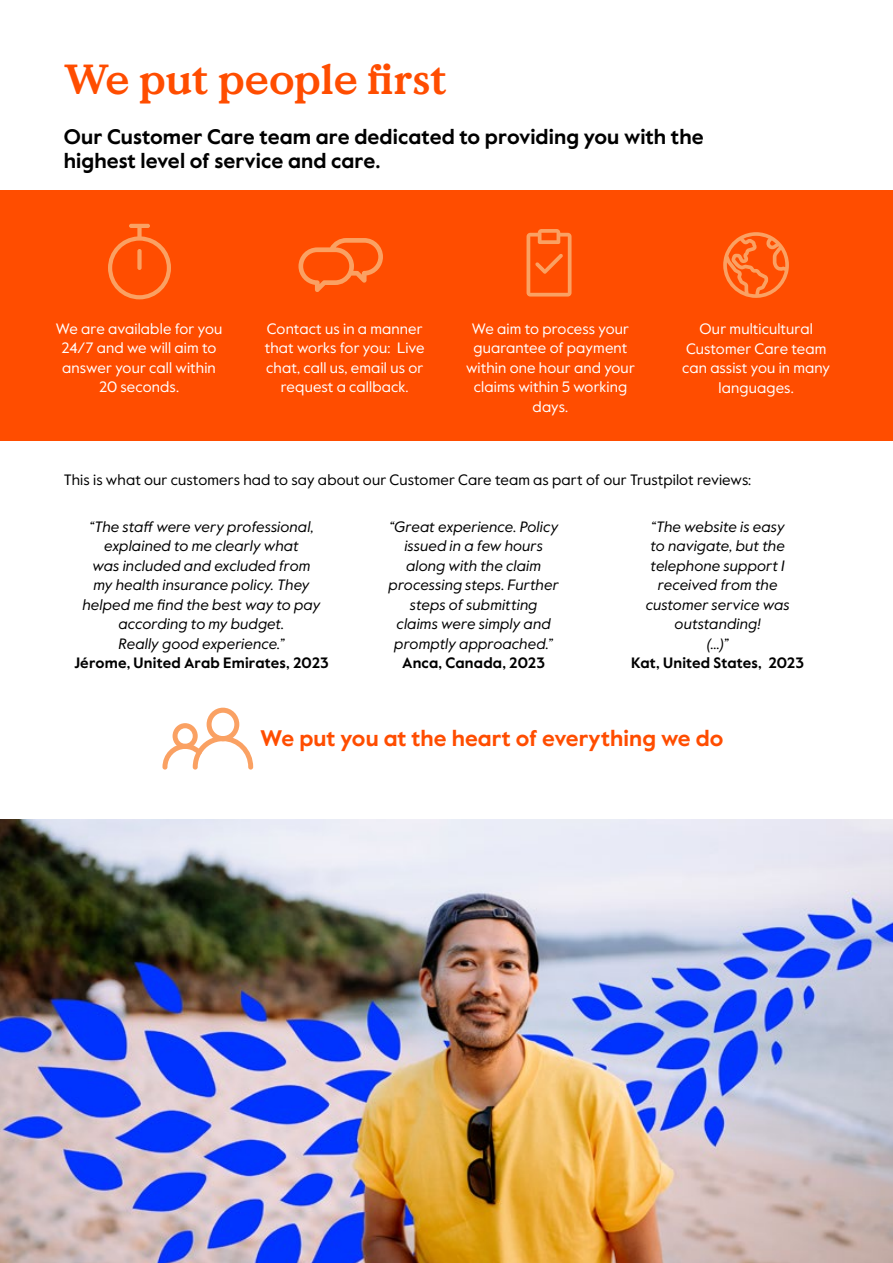
<style>
.page{position:relative;width:893px;height:1263px;background:#fff}
.page>*{position:absolute;margin:0;border:0;box-sizing:border-box;transform-origin:0 0}
.t1{font:700 42px "Value Serif Pro";color:#ff4d00}
.t2{font:700 22.5px "Value Sans Pro";letter-spacing:.005em;color:#ff4d00}
.t3{font:700 21px/24px "Value Sans Pro";color:#000}
.t4{font:italic 15px/19.5px "Value Sans Pro";letter-spacing:.01em;color:#000;text-align:center}
.t5{font:15px/19.5px "Value Sans Pro";letter-spacing:.01em;color:#fff;text-align:center}
.t6{font:15px "Value Sans Pro";letter-spacing:.005em;color:#000}
.t7{font:700 15px "Value Sans Pro";letter-spacing:.005em;color:#000}
</style>
<div class="page">
<img style="left:0;top:820px;width:893px;height:443px">
<div style="left:0;top:190px;width:893px;height:251px;background:#ff4d00"></div>
<svg style="left:108px;top:224px;width:63px;height:75px"></svg>
<div style="left:137px;top:249px;width:5px;height:21px;background:#faa163;border-radius:2px"></div>
<svg style="left:298px;top:238px;width:85px;height:54px"></svg>
<svg style="left:526px;top:229px;width:45px;height:68px"></svg>
<svg style="left:723px;top:232px;width:66px;height:66px"></svg>
<svg style="left:162px;top:708px;width:91px;height:62px"></svg>
<h1 class="t1" style="left:64px;top:54px;width:385px">We put people first</h1>
<h3 class="t3" style="left:64px;top:125px;width:641px">Our Customer Care team are dedicated to providing you with the highest level of service and care.</h3>
<p class="t5" style="left:56px;top:319px;width:168px">We are available for you<br>24/7 and we will aim to answer your call within<br>20 seconds.</p>
<p class="t5" style="left:265px;top:319px;width:161px">Contact us in a manner that works for you: Live chat, call us, email us or request a callback.</p>
<p class="t5" style="left:466px;top:319px;width:170px">We aim to process your guarantee of payment within one hour and your claims within 5 working days.</p>
<p class="t5" style="left:682px;top:319px;width:149px">Our multicultural<br>Customer Care team can assist you in many languages.</p>
<p class="t6" style="left:64px;top:470px;width:689px">This is what our customers had to say about our Customer Care team as part of our Trustpilot reviews:</p>
<p class="t4" style="left:389px;top:517px;width:172px">“Great experience. Policy issued in a few hours along with the claim processing steps. Further steps of submitting claims were simply and promptly approached.”</p>
<p class="t7" style="left:402px;top:654px;width:144px">Anca, Canada, 2023</p>
<p class="t4" style="left:82px;top:517px;width:240px">“The staff were very professional, explained to me clearly what<br>was included and excluded from my health insurance policy. They helped me find the best way to pay according to my budget.<br>Really good experience.”</p>
<p class="t7" style="left:74px;top:654px;width:256px">Jérome, United Arab Emirates, 2023</p>
<p class="t4" style="left:646px;top:517px;width:146px">“The website is easy to navigate, but the telephone support I received from the customer service was outstanding!<br>(...)”</p>
<p class="t7" style="left:631px;top:654px;width:174px">Kat, United States, 2023</p>
<h2 class="t2" style="left:260px;top:724px;width:465px">We put you at the heart of everything we do</h2>
</div>
